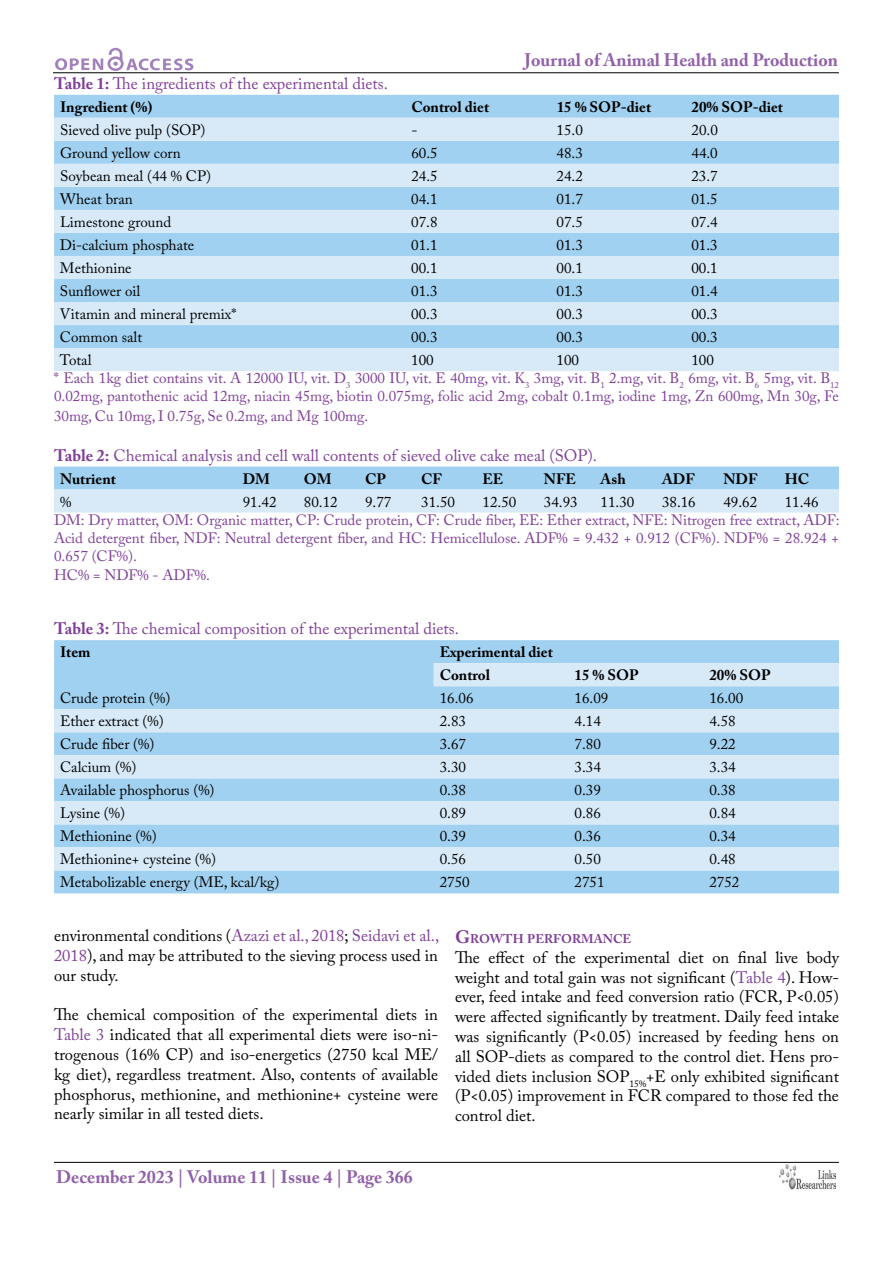
<style>
.page{position:relative;width:893px;height:1263px;background:#fff}
.page>*{position:absolute;margin:0;border:0;box-sizing:border-box;transform-origin:0 0}
.t1{font:700 18px "Adobe Caslon Pro";color:#9161a9}
.t2{font:16.5px/19.8px "Adobe Caslon Pro";color:#000;text-align:justify}
.t3{font:16.5px "Adobe Caslon Pro";color:#7f3f98}
.t4{font:15px "Adobe Caslon Pro";color:#000}
.t5{font:15px/18px "Adobe Caslon Pro";color:#7f3f98}
.t6{font:700 15px/23.1px "Adobe Caslon Pro";color:#000}
.t7{font:700 12.6px "Adobe Caslon Pro";color:#7f3f98}
.s1{font-weight:700}
.s2{color:#000}
.s3{color:#7f3f98}
.s4{font-size:18px}
</style>
<div class="page">
<hr style="left:53px;top:72px;width:786px;height:1px;background:#000">
<hr style="left:54px;top:1162px;width:785px;height:1px;background:#000">
<svg style="left:55px;top:48px;width:138px;height:23px"></svg>
<img style="left:780px;top:1165px;width:55px;height:25px">
<div style="left:54px;top:95px;width:785px;height:23px;background:#a1d1f0"></div>
<svg style="left:54px;top:118px;width:785px;height:253px;background:#bfdef4"></svg>
<svg style="left:54px;top:466px;width:785px;height:47px;background:#bedef4"></svg>
<div style="left:54px;top:640px;width:785px;height:253px;background:#a1d1f0"></div>
<svg style="left:54px;top:663px;width:785px;height:207px;background:#bdddf4"></svg>
<p class="t1" style="left:525px;top:50px;width:315px">Journal of Animal Health and Production</p>
<p class="t3" style="left:54px;top:73px;width:335px"><span class="s1">Table 1:</span> The ingredients of the experimental diets.</p>
<p class="t6" style="left:60px;top:95px;width:94px">Ingredient (%)</p>
<p class="t6" style="left:411px;top:95px;width:79px">Control diet</p>
<p class="t6" style="left:557px;top:95px;width:96px">15 % SOP-diet</p>
<p class="t6" style="left:691px;top:95px;width:93px">20% SOP-diet</p>
<p class="t4" style="left:60px;top:121px;width:147px">Sieved olive pulp (SOP)</p>
<p class="t4" style="left:411px;top:121px;width:8px">-</p>
<p class="t4" style="left:557px;top:121px;width:28px">15.0</p>
<p class="t4" style="left:691px;top:121px;width:28px">20.0</p>
<p class="t4" style="left:60px;top:144px;width:122px">Ground yellow corn</p>
<p class="t4" style="left:411px;top:144px;width:28px">60.5</p>
<p class="t4" style="left:557px;top:144px;width:28px">48.3</p>
<p class="t4" style="left:691px;top:144px;width:28px">44.0</p>
<p class="t4" style="left:60px;top:167px;width:153px">Soybean meal (44 % CP)</p>
<p class="t4" style="left:411px;top:167px;width:28px">24.5</p>
<p class="t4" style="left:557px;top:167px;width:28px">24.2</p>
<p class="t4" style="left:691px;top:167px;width:28px">23.7</p>
<p class="t4" style="left:60px;top:190px;width:74px">Wheat bran</p>
<p class="t4" style="left:411px;top:190px;width:28px">04.1</p>
<p class="t4" style="left:557px;top:190px;width:28px">01.7</p>
<p class="t4" style="left:691px;top:190px;width:28px">01.5</p>
<p class="t4" style="left:60px;top:213px;width:113px">Limestone ground</p>
<p class="t4" style="left:411px;top:213px;width:28px">07.8</p>
<p class="t4" style="left:557px;top:213px;width:28px">07.5</p>
<p class="t4" style="left:691px;top:213px;width:28px">07.4</p>
<p class="t4" style="left:60px;top:236px;width:136px">Di-calcium phosphate</p>
<p class="t4" style="left:411px;top:236px;width:28px">01.1</p>
<p class="t4" style="left:557px;top:236px;width:28px">01.3</p>
<p class="t4" style="left:691px;top:236px;width:28px">01.3</p>
<p class="t4" style="left:60px;top:259px;width:73px">Methionine</p>
<p class="t4" style="left:411px;top:259px;width:28px">00.1</p>
<p class="t4" style="left:557px;top:259px;width:28px">00.1</p>
<p class="t4" style="left:691px;top:259px;width:28px">00.1</p>
<p class="t4" style="left:60px;top:282px;width:82px">Sunflower oil</p>
<p class="t4" style="left:411px;top:282px;width:28px">01.3</p>
<p class="t4" style="left:557px;top:282px;width:28px">01.3</p>
<p class="t4" style="left:691px;top:282px;width:28px">01.4</p>
<p class="t4" style="left:60px;top:305px;width:178px">Vitamin and mineral premix*</p>
<p class="t4" style="left:411px;top:305px;width:28px">00.3</p>
<p class="t4" style="left:556px;top:305px;width:28px">00.3</p>
<p class="t4" style="left:691px;top:305px;width:28px">00.3</p>
<p class="t4" style="left:60px;top:328px;width:84px">Common salt</p>
<p class="t4" style="left:411px;top:328px;width:28px">00.3</p>
<p class="t4" style="left:556px;top:328px;width:28px">00.3</p>
<p class="t4" style="left:691px;top:328px;width:28px">00.3</p>
<p class="t4" style="left:60px;top:351px;width:33px">Total</p>
<p class="t4" style="left:411px;top:351px;width:24px">100</p>
<p class="t4" style="left:556px;top:351px;width:24px">100</p>
<p class="t5" style="left:54px;top:351px;width:787px;text-indent:637px"><span class="s2">100<br></span>* Each 1kg diet contains vit. A 12000 IU, vit. D<sub>3</sub> 3000 IU, vit. E 40mg, vit. K<sub>3</sub> 3mg, vit. B<sub>1</sub> 2.mg, vit. B<sub>2</sub> 6mg, vit. B<sub>6</sub> 5mg, vit. B<sub>12<br></sub>0.02mg, pantothenic acid 12mg, niacin 45mg, biotin 0.075mg, folic acid 2mg, cobalt 0.1mg, iodine 1mg, Zn 600mg, Mn 30g, Fe</p>
<p class="t5" style="left:54px;top:407px;width:316px">30mg, Cu 10mg, I 0.75g, Se 0.2mg, and Mg 100mg.</p>
<p class="t3" style="left:54px;top:445px;width:545px"><span class="s1">Table 2:</span> Chemical analysis and cell wall contents of sieved olive cake meal (SOP).</p>
<p class="t6" style="left:60px;top:467px;width:57px">Nutrient</p>
<p class="t6" style="left:243px;top:467px;width:29px">DM</p>
<p class="t6" style="left:304px;top:467px;width:29px">OM</p>
<p class="t6" style="left:365px;top:467px;width:22px">CP</p>
<p class="t6" style="left:421px;top:467px;width:22px">CF</p>
<p class="t6" style="left:483px;top:467px;width:22px">EE</p>
<p class="t6" style="left:544px;top:467px;width:34px">NFE</p>
<p class="t6" style="left:601px;top:467px;width:27px">Ash</p>
<p class="t6" style="left:662px;top:467px;width:34px">ADF</p>
<p class="t6" style="left:723px;top:467px;width:36px">NDF</p>
<p class="t6" style="left:785px;top:467px;width:26px">HC</p>
<p class="t4" style="left:60px;top:493px;width:13px">%</p>
<p class="t4" style="left:243px;top:493px;width:35px">91.42</p>
<p class="t4" style="left:304px;top:493px;width:35px">80.12</p>
<p class="t4" style="left:365px;top:493px;width:28px">9.77</p>
<p class="t4" style="left:421px;top:493px;width:35px">31.50</p>
<p class="t4" style="left:483px;top:493px;width:35px">12.50</p>
<p class="t4" style="left:544px;top:493px;width:35px">34.93</p>
<p class="t4" style="left:601px;top:493px;width:35px">11.30</p>
<p class="t4" style="left:662px;top:493px;width:35px">38.16</p>
<p class="t4" style="left:723px;top:493px;width:35px">49.62</p>
<p class="t4" style="left:785px;top:493px;width:35px">11.46</p>
<p class="t5" style="left:54px;top:510px;width:787px;text-align:justify">DM: Dry matter, OM: Organic matter, CP: Crude protein, CF: Crude fiber, EE: Ether extract, NFE: Nitrogen free extract, ADF:<br>Acid detergent fiber, NDF: Neutral detergent fiber, and HC: Hemicellulose. ADF% = 9.432 + 0.912 (CF%). NDF% = 28.924 + 0.657 (CF%).</p>
<p class="t5" style="left:54px;top:566px;width:157px">HC% = NDF% - ADF%.</p>
<p class="t3" style="left:54px;top:619px;width:406px"><span class="s1">Table 3:</span> The chemical composition of the experimental diets.</p>
<p class="t6" style="left:60px;top:640px;width:32px">Item</p>
<p class="t6" style="left:440px;top:640px;width:115px">Experimental diet<br>Control</p>
<p class="t6" style="left:575px;top:663px;width:66px">15 % SOP</p>
<p class="t6" style="left:709px;top:663px;width:63px">20% SOP</p>
<p class="t4" style="left:60px;top:689px;width:112px">Crude protein (%)</p>
<p class="t4" style="left:440px;top:689px;width:35px">16.06</p>
<p class="t4" style="left:575px;top:689px;width:35px">16.09</p>
<p class="t4" style="left:709px;top:689px;width:35px">16.00</p>
<p class="t4" style="left:60px;top:712px;width:105px">Ether extract (%)</p>
<p class="t4" style="left:440px;top:712px;width:28px">2.83</p>
<p class="t4" style="left:575px;top:712px;width:28px">4.14</p>
<p class="t4" style="left:709px;top:712px;width:28px">4.58</p>
<p class="t4" style="left:60px;top:735px;width:96px">Crude fiber (%)</p>
<p class="t4" style="left:440px;top:735px;width:28px">3.67</p>
<p class="t4" style="left:575px;top:735px;width:28px">7.80</p>
<p class="t4" style="left:709px;top:735px;width:28px">9.22</p>
<p class="t4" style="left:60px;top:758px;width:78px">Calcium (%)</p>
<p class="t4" style="left:440px;top:758px;width:28px">3.30</p>
<p class="t4" style="left:575px;top:758px;width:28px">3.34</p>
<p class="t4" style="left:709px;top:758px;width:28px">3.34</p>
<p class="t4" style="left:60px;top:781px;width:156px">Available phosphorus (%)</p>
<p class="t4" style="left:440px;top:781px;width:28px">0.38</p>
<p class="t4" style="left:575px;top:781px;width:28px">0.39</p>
<p class="t4" style="left:709px;top:781px;width:28px">0.38</p>
<p class="t4" style="left:60px;top:804px;width:66px">Lysine (%)</p>
<p class="t4" style="left:440px;top:804px;width:28px">0.89</p>
<p class="t4" style="left:575px;top:804px;width:28px">0.86</p>
<p class="t4" style="left:709px;top:804px;width:28px">0.84</p>
<p class="t4" style="left:60px;top:827px;width:98px">Methionine (%)</p>
<p class="t4" style="left:440px;top:827px;width:28px">0.39</p>
<p class="t4" style="left:575px;top:827px;width:28px">0.36</p>
<p class="t4" style="left:709px;top:827px;width:28px">0.34</p>
<p class="t4" style="left:60px;top:850px;width:157px">Methionine+ cysteine (%)</p>
<p class="t4" style="left:440px;top:850px;width:28px">0.56</p>
<p class="t4" style="left:575px;top:850px;width:28px">0.50</p>
<p class="t4" style="left:709px;top:850px;width:28px">0.48</p>
<p class="t4" style="left:60px;top:873px;width:221px">Metabolizable energy (ME, kcal/kg)</p>
<p class="t4" style="left:440px;top:873px;width:31px">2750</p>
<p class="t4" style="left:575px;top:873px;width:31px">2751</p>
<p class="t4" style="left:709px;top:873px;width:31px">2752</p>
<p class="t2" style="left:54px;top:926px;width:387px">environmental conditions (<span class="s3">Azazi et al., 2018</span>; <span class="s3">Seidavi et al., 2018</span>), and may be attributed to the sieving process used in our study.</p>
<p class="t2" style="left:54px;top:1005px;width:385px">The chemical composition of the experimental diets in <span class="s3">Table 3</span> indicated that all experimental diets were iso-ni&shy;trogenous (16% CP) and iso-energetics (2750 kcal ME/ kg diet), regardless treatment. Also, contents of available phosphorus, methionine, and methionine+ cysteine were nearly similar in all tested diets.</p>
<p class="t7" style="left:455px;top:931px;width:178px"><span class="s4">G</span>ROWTH PERFORMANCE</p>
<p class="t2" style="left:455px;top:947px;width:385px">The effect of the experimental diet on final live body weight and total gain was not significant (<span class="s3">Table 4</span>). How&shy;ever, feed intake and feed conversion ratio (FCR, P&lt;0.05) were affected significantly by treatment. Daily feed intake was significantly (P&lt;0.05) increased by feeding hens on all SOP-diets as compared to the control diet. Hens pro&shy;vided diets inclusion SOP<sub>15%</sub>+E only exhibited significant (P&lt;0.05) improvement in FCR compared to those fed the control diet.</p>
<p class="t1" style="left:56px;top:1166px;width:358px">December 2023 | Volume 11 | Issue 4 | Page 366</p>
</div>
